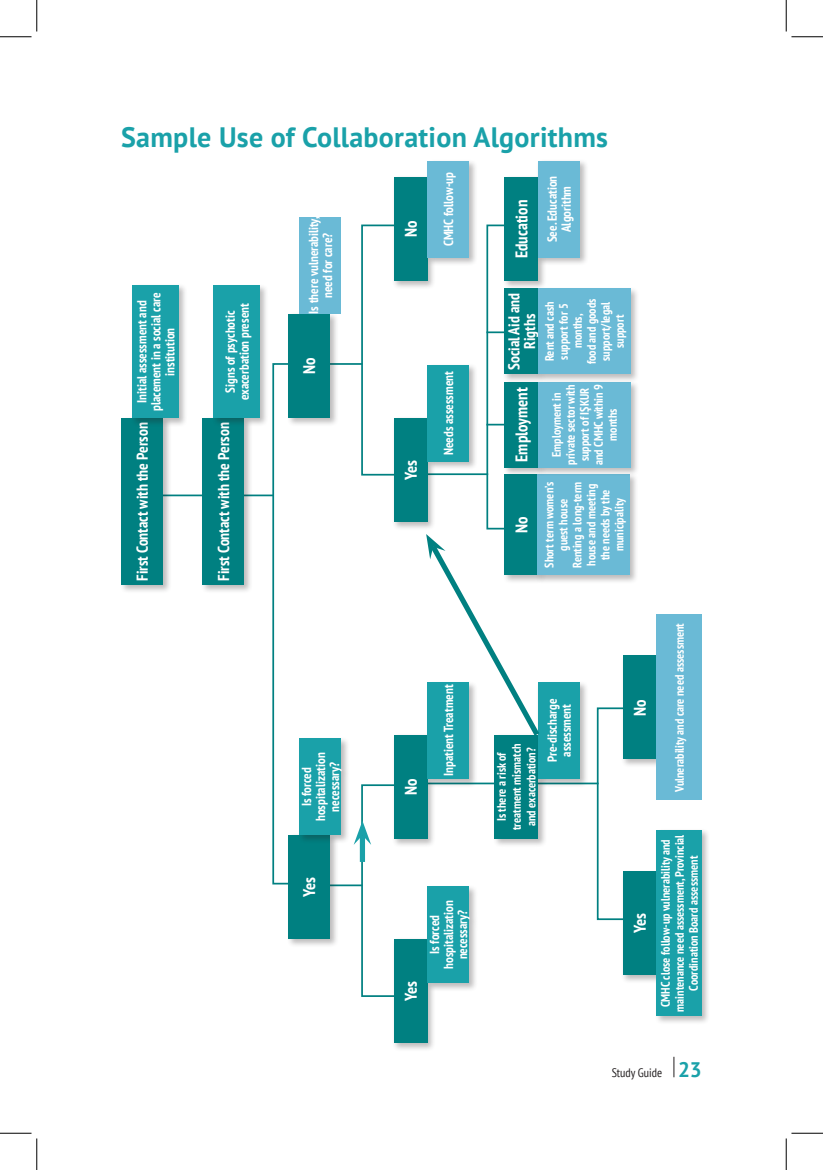
<style>
.page{position:relative;width:823px;height:1170px;background:#fff}
.page>*{position:absolute;margin:0;border:0;box-sizing:border-box;transform-origin:0 0}
.t1{font:700 28px "PT Sans";letter-spacing:.01em;color:#1aa1a9}
.t2{font:700 condensed 16.8px "PT Sans";color:#fff}
.t3{font:700 condensed 15.75px/15.8px "PT Sans";color:#fff;text-align:center}
.t4{font:700 condensed 13.12px/14px "PT Sans";color:#fff;text-align:center}
.t5{font:700 condensed 12.25px/14px "PT Sans";color:#fff;text-align:center}
.t6{font:condensed 12.25px "PT Sans";color:#231f20}
.s1{font-weight:700;font-stretch:normal;font-size:21px;color:#1aa1a9}
</style>
<div class="page">
<svg style="left:673px;top:1057px;width:1px;height:20px"></svg>
<svg style="left:489px;top:424px;width:13px;height:1px"></svg>
<hr style="left:426px;top:473px;width:62px;height:2px;background:#008081">
<hr style="left:486px;top:331px;width:26px;height:2px;background:#008081">
<div style="left:597px;top:707px;width:34px;height:213px;border:2px solid #008081"></div>
<div style="left:361px;top:784px;width:34px;height:213px;border:2px solid #008081"></div>
<div style="left:361px;top:225px;width:34px;height:250px;border:2px solid #008081"></div>
<div style="left:486px;top:225px;width:31px;height:304px;border:2px solid #008081"></div>
<div style="left:272px;top:363px;width:35px;height:521px;border:2px solid #008081"></div>
<hr style="left:163px;top:494px;width:111px;height:2px;background:#008081">
<hr style="left:311px;top:884px;width:51px;height:2px;background:#008081">
<hr style="left:311px;top:363px;width:51px;height:2px;background:#008081">
<hr style="left:426px;top:782px;width:172px;height:2px;background:#008081">
<div style="left:119px;top:416px;width:52px;height:177px;background:#231f20;opacity:.3"></div>
<div style="left:121px;top:418px;width:42px;height:167px;background:#008081"></div>
<div style="left:200px;top:416px;width:53px;height:177px;background:#231f20;opacity:.3"></div>
<div style="left:202px;top:418px;width:42px;height:167px;background:#008081"></div>
<div style="left:130px;top:284px;width:58px;height:143px;background:#231f20;opacity:.3"></div>
<div style="left:132px;top:285px;width:47px;height:133px;background:#1aa1a9"></div>
<div style="left:286px;top:833px;width:52px;height:115px;background:#231f20;opacity:.3"></div>
<div style="left:288px;top:835px;width:42px;height:104px;background:#008081"></div>
<div style="left:297px;top:737px;width:53px;height:107px;background:#231f20;opacity:.3"></div>
<div style="left:299px;top:739px;width:42px;height:96px;background:#1aa1a9"></div>
<div style="left:286px;top:312px;width:52px;height:114px;background:#231f20;opacity:.3"></div>
<div style="left:288px;top:314px;width:42px;height:104px;background:#008081"></div>
<div style="left:299px;top:217px;width:42px;height:97px;background:#6abad6"></div>
<div style="left:392px;top:937px;width:44px;height:115px;background:#231f20;opacity:.3"></div>
<div style="left:394px;top:939px;width:33px;height:104px;background:#008081"></div>
<div style="left:425px;top:884px;width:53px;height:107px;background:#231f20;opacity:.3"></div>
<div style="left:427px;top:886px;width:42px;height:97px;background:#1aa1a9"></div>
<div style="left:392px;top:416px;width:44px;height:114px;background:#231f20;opacity:.3"></div>
<div style="left:394px;top:418px;width:33px;height:104px;background:#008081"></div>
<div style="left:425px;top:363px;width:52px;height:107px;background:#231f20;opacity:.3"></div>
<div style="left:427px;top:365px;width:42px;height:96px;background:#1aa1a9"></div>
<div style="left:621px;top:869px;width:44px;height:115px;background:#231f20;opacity:.3"></div>
<div style="left:623px;top:871px;width:33px;height:104px;background:#008081"></div>
<div style="left:654px;top:829px;width:56px;height:196px;background:#231f20;opacity:.3"></div>
<div style="left:656px;top:830px;width:45px;height:186px;background:#1aa1a9"></div>
<div style="left:621px;top:653px;width:44px;height:115px;background:#231f20;opacity:.3"></div>
<div style="left:623px;top:655px;width:33px;height:104px;background:#008081"></div>
<div style="left:656px;top:614px;width:45px;height:186px;background:#6abad6"></div>
<div style="left:392px;top:733px;width:44px;height:114px;background:#231f20;opacity:.3"></div>
<div style="left:394px;top:735px;width:33px;height:104px;background:#008081"></div>
<div style="left:425px;top:680px;width:52px;height:107px;background:#231f20;opacity:.3"></div>
<div style="left:427px;top:682px;width:42px;height:97px;background:#1aa1a9"></div>
<div style="left:392px;top:175px;width:44px;height:115px;background:#231f20;opacity:.3"></div>
<div style="left:394px;top:177px;width:33px;height:104px;background:#008081"></div>
<div style="left:425px;top:159px;width:52px;height:107px;background:#231f20;opacity:.3"></div>
<div style="left:427px;top:161px;width:42px;height:96px;background:#6abad6"></div>
<div style="left:502px;top:175px;width:44px;height:115px;background:#231f20;opacity:.3"></div>
<div style="left:504px;top:177px;width:34px;height:104px;background:#008081"></div>
<div style="left:536px;top:159px;width:52px;height:107px;background:#231f20;opacity:.3"></div>
<div style="left:538px;top:161px;width:41px;height:96px;background:#6abad6"></div>
<div style="left:502px;top:473px;width:44px;height:111px;background:#fdfdfd"></div>
<div style="left:504px;top:475px;width:33px;height:100px;background:#008081"></div>
<div style="left:535px;top:472px;width:104px;height:112px;background:#231f20;opacity:.3"></div>
<div style="left:537px;top:475px;width:93px;height:100px;background:#6abad6"></div>
<div style="left:502px;top:380px;width:44px;height:96px;background:#231f20;opacity:.3"></div>
<div style="left:504px;top:382px;width:34px;height:85px;background:#008081"></div>
<div style="left:536px;top:380px;width:103px;height:96px;background:#231f20;opacity:.3"></div>
<div style="left:538px;top:382px;width:92px;height:85px;background:#6abad6"></div>
<div style="left:502px;top:287px;width:44px;height:96px;background:#231f20;opacity:.3"></div>
<div style="left:504px;top:289px;width:34px;height:85px;background:#008081"></div>
<div style="left:536px;top:287px;width:103px;height:96px;background:#231f20;opacity:.3"></div>
<div style="left:538px;top:289px;width:92px;height:85px;background:#6abad6"></div>
<div style="left:492px;top:733px;width:55px;height:115px;background:#231f20;opacity:.3"></div>
<div style="left:494px;top:735px;width:44px;height:104px;background:#008081"></div>
<div style="left:536px;top:680px;width:52px;height:107px;background:#231f20;opacity:.3"></div>
<div style="left:538px;top:682px;width:41px;height:97px;background:#1aa1a9"></div>
<div style="left:212px;top:283px;width:57px;height:144px;background:#231f20;opacity:.3"></div>
<div style="left:214px;top:285px;width:46px;height:133px;background:#1aa1a9"></div>
<svg style="left:426px;top:534px;width:118px;height:207px"></svg>
<div style="left:360px;top:835px;width:5px;height:27px;background:#1aa1a9"></div>
<svg style="left:353px;top:821px;width:18px;height:24px"></svg>
<hr style="left:0;top:36px;width:32px;height:1px;background:#000">
<hr style="left:791px;top:36px;width:32px;height:1px;background:#000">
<hr style="left:0;top:1133px;width:32px;height:1px;background:#000">
<hr style="left:791px;top:1133px;width:32px;height:1px;background:#000">
<hr style="left:36px;top:0;width:1px;height:32px;background:#000">
<hr style="left:36px;top:1138px;width:1px;height:32px;background:#000">
<hr style="left:786px;top:0;width:1px;height:32px;background:#000">
<hr style="left:786px;top:1138px;width:1px;height:32px;background:#000">
<h1 class="t1" style="left:121px;top:119px;width:488px">Sample Use of Collaboration Algorithms</h1>
<p class="t4" style="left:134px;top:411px;width:120px;rotate:-90deg">Initial assessment and placement in a social care institution</p>
<p class="t4" style="left:223px;top:400px;width:99px;rotate:-90deg">Signs of psychotic exacerbation present</p>
<p class="t3" style="left:134px;top:581px;width:160px;rotate:-90deg">First Contact with the Person</p>
<p class="t3" style="left:215px;top:581px;width:160px;rotate:-90deg">First Contact with the Person</p>
<p class="t4" style="left:306px;top:314px;width:99px;rotate:-90deg">Is there vulnerability, need for care?</p>
<h2 class="t2" style="left:298px;top:374px;width:18px;rotate:-90deg">No</h2>
<p class="t4" style="left:299px;top:821px;width:70px;rotate:-90deg">Is forced hospitalization necessary?</p>
<h2 class="t2" style="left:298px;top:897px;width:21px;rotate:-90deg">Yes</h2>
<h2 class="t2" style="left:400px;top:237px;width:18px;rotate:-90deg">No</h2>
<p class="t4" style="left:441px;top:246px;width:76px;rotate:-90deg">CMHC follow-up</p>
<h2 class="t2" style="left:400px;top:479px;width:21px;rotate:-90deg">Yes</h2>
<p class="t4" style="left:441px;top:455px;width:85px;rotate:-90deg">Needs assessment</p>
<h2 class="t2" style="left:400px;top:795px;width:18px;rotate:-90deg">No</h2>
<p class="t4" style="left:441px;top:776px;width:93px;rotate:-90deg">Inpatient Treatment</p>
<h2 class="t2" style="left:400px;top:1001px;width:21px;rotate:-90deg">Yes</h2>
<p class="t4" style="left:427px;top:969px;width:70px;rotate:-90deg">Is forced hospitalization necessary?</p>
<h2 class="t2" style="left:510px;top:258px;width:60px;rotate:-90deg">Education</h2>
<p class="t4" style="left:545px;top:242px;width:68px;rotate:-90deg">See. Education<br>Algorithm</p>
<p class="t3" style="left:505px;top:370px;width:79px;rotate:-90deg">Social Aid and<br>Rigths</p>
<p class="t5" style="left:542px;top:364px;width:67px;rotate:-90deg">Rent and cash support for 5 months,<br>food and goods support/legal support</p>
<h2 class="t2" style="left:510px;top:462px;width:76px;rotate:-90deg">Employment</h2>
<p class="t5" style="left:549px;top:465px;width:82px;rotate:-90deg">Employment in private sector with support of IŞKUR and CMHC within 9 months</p>
<h2 class="t2" style="left:510px;top:533px;width:18px;rotate:-90deg">No</h2>
<p class="t5" style="left:542px;top:568px;width:88px;rotate:-90deg">Short term women’s guest house<br>Renting a long-term house and meeting the needs by the municipality</p>
<p class="t5" style="left:494px;top:830px;width:88px;line-height:14.7px;rotate:-90deg">Is there a risk of treatment mismatch and exacerbation?</p>
<p class="t4" style="left:545px;top:762px;width:65px;rotate:-90deg">Pre-discharge assessment</p>
<h2 class="t2" style="left:629px;top:716px;width:18px;rotate:-90deg">No</h2>
<p class="t5" style="left:672px;top:792px;width:170px;rotate:-90deg">Vulnerability and care need assessment</p>
<h2 class="t2" style="left:629px;top:933px;width:21px;rotate:-90deg">Yes</h2>
<p class="t5" style="left:658px;top:1011px;width:178px;rotate:-90deg">CMHC close follow-up vulnerability and maintenance need assessment, Provincial<br>Coordination Board assessment</p>
<p class="t6" style="left:611px;top:1065px;width:92px">Study Guide <span class="s1">23</span></p>
</div>
